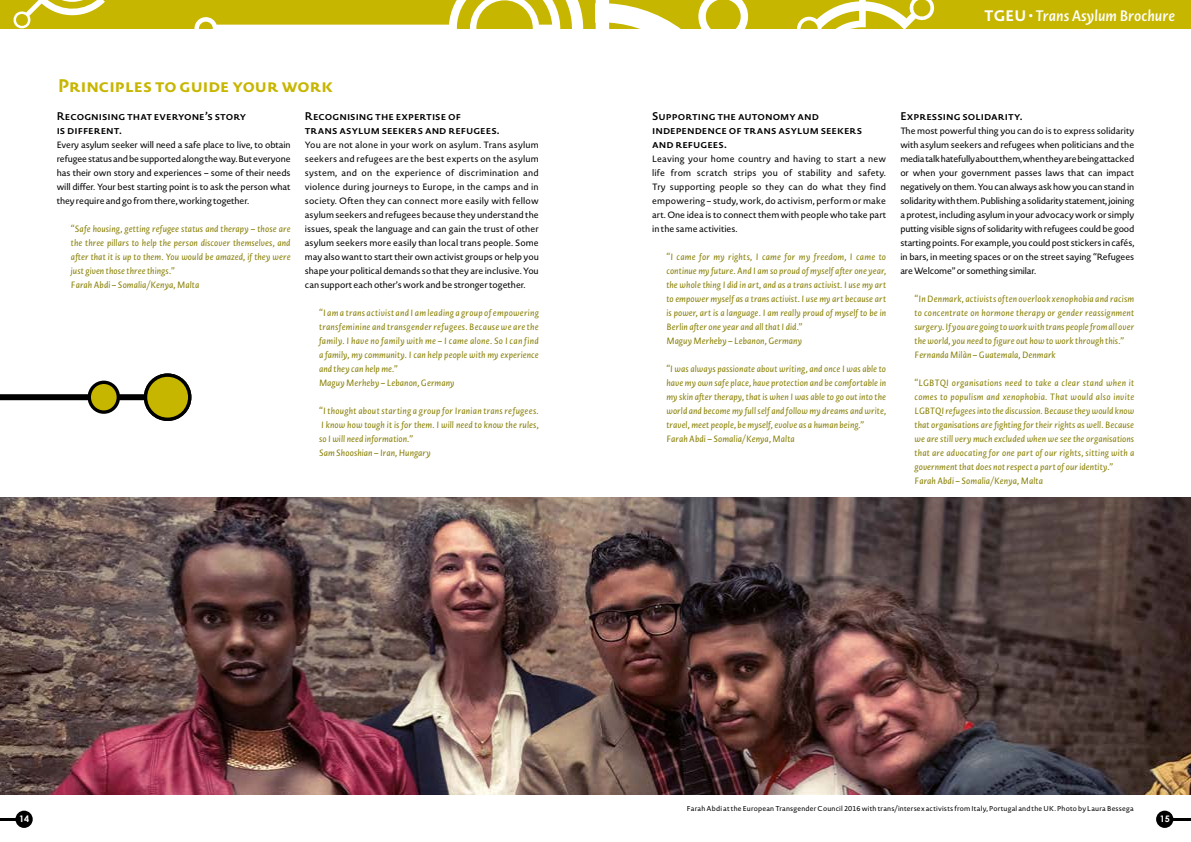
<style>
.page{position:relative;width:1191px;height:842px;background:#fff}
.page>*{position:absolute;margin:0;border:0;box-sizing:border-box;transform-origin:0 0}
.t1{font:700 18px "Novel Sans Pro";color:#c7b600}
.t2{font:italic 600 15px "Novel Sans Pro";color:#fff}
.t3{font:600 11px/14px "Novel Sans Pro";color:#000}
.t4{font:italic 9px/14px "Novel Sans Pro";letter-spacing:.01em;color:#877e00}
.t5{font:9px/14px "Novel Sans Pro";letter-spacing:-.01em;color:#000;text-align:justify}
.t6{font:700 9px "Century Gothic";color:#fff}
.t7{font:7px "Novel Sans Pro";letter-spacing:.025em;color:#000}
.s1{font-weight:700;font-style:normal}
</style>
<div class="page">
<div style="left:0;top:0;width:595px;height:29px;background:#c7b600"></div>
<div style="left:595px;top:0;width:596px;height:29px;background:#c7b600"></div>
<svg style="left:13px;top:0;width:92px;height:29px"></svg>
<svg style="left:797px;top:0;width:138px;height:29px"></svg>
<svg style="left:194px;top:0;width:555px;height:29px"></svg>
<div style="left:15px;top:811px;width:18px;height:17px;background:#000;border-radius:50%"></div>
<svg style="left:0;top:818px;width:15px;height:2px"></svg>
<hr style="left:1171px;top:818px;width:20px;height:2px;background:#000">
<div style="left:1156px;top:811px;width:17px;height:17px;background:#000;border-radius:50%"></div>
<img style="left:0;top:497px;width:1191px;height:297px">
<div style="left:0;top:394px;width:168px;height:6px;background:#000"></div>
<div style="left:145px;top:375px;width:45px;height:44px;background:#c7b600;border-radius:50%"></div>
<div style="left:144px;top:373px;width:47px;height:48px;border:3px solid #000;border-radius:50%"></div>
<div style="left:89px;top:382px;width:29px;height:30px;background:#c7b600;border-radius:50%"></div>
<div style="left:88px;top:381px;width:32px;height:33px;border:3px solid #000;border-radius:50%"></div>
<h1 class="t1" style="left:58px;top:72px;width:276px">Principles to guide your work</h1>
<p class="t3" style="left:57px;top:109px;width:191px">Recognising that everyone’s story is different.</p>
<p class="t5" style="left:57px;top:138px;width:235px">Every asylum seeker will need a safe place to live, to obtain refugee status and be supported along the way. But everyone has their own story and experiences – some of their needs will differ. Your best starting point is to ask the person what they require and go from there, working together.</p>
<p class="t4" style="left:71px;top:222px;width:221px">“Safe housing, getting refugee status and therapy – those are the three pillars to help the person discover themselves, and after that it is up to them. You would be amazed, if they were just given those three things.”<br>Farah Abdi – Somalia/Kenya, Malta</p>
<p class="t3" style="left:305px;top:109px;width:196px">Recognising the expertise of<br>trans asylum seekers and refugees.</p>
<p class="t5" style="left:305px;top:138px;width:235px">You are not alone in your work on asylum. Trans asylum seekers and refugees are the best experts on the asylum system, and on the experience of discrimination and violence during journeys to Europe, in the camps and in society. Often they can connect more easily with fellow asylum seekers and refugees because they understand the issues, speak the language and can gain the trust of other asylum seekers more easily than local trans people. Some may also want to start their own activist groups or help you shape your political demands so that they are inclusive. You can support each other’s work and be stronger together.</p>
<p class="t4" style="left:319px;top:306px;width:221px">“I am a trans activist and I am leading a group of empowering transfeminine and transgender refugees. Because we are the family. I have no family with me – I came alone. So I can find a family, my community. I can help people with my experience and they can help me.”<br>Maguy Merheby – Lebanon, Germany</p>
<p class="t4" style="left:319px;top:404px;width:221px">“I thought about starting a group for Iranian trans refugees.<br>I know how tough it is for them. I will need to know the rules, so I will need information.”<br>Sam Shooshian – Iran, Hungary</p>
<h2 class="t2" style="left:984px;top:5px;width:192px"><span class="s1">TGEU •</span> Trans Asylum Brochure</h2>
<p class="t3" style="left:652px;top:109px;width:211px">Supporting the autonomy and independence of trans asylum seekers and refugees.</p>
<p class="t5" style="left:652px;top:152px;width:235px">Leaving your home country and having to start a new life from scratch strips you of stability and safety.<br>Try supporting people so they can do what they find empowering – study, work, do activism, perform or make art. One idea is to connect them with people who take part in the same activities.</p>
<p class="t4" style="left:666px;top:250px;width:221px">“I came for my rights, I came for my freedom, I came to continue my future. And I am so proud of myself after one year, the whole thing I did in art, and as a trans activist. I use my art to empower myself as a trans activist. I use my art because art is power, art is a language. I am really proud of myself to be in Berlin after one year and all that I did.”<br>Maguy Merheby – Lebanon, Germany</p>
<p class="t4" style="left:666px;top:362px;width:221px">“I was always passionate about writing, and once I was able to have my own safe place, have protection and be comfortable in my skin after therapy, that is when I was able to go out into the world and become my full self and follow my dreams and write, travel, meet people, be myself, evolve as a human being.” Farah Abdi – Somalia/Kenya, Malta</p>
<p class="t3" style="left:900px;top:109px;width:124px">Expressing solidarity.</p>
<p class="t5" style="left:900px;top:124px;width:235px">The most powerful thing you can do is to express solidarity with asylum seekers and refugees when politicians and the media talk hatefully about them, when they are being attacked or when your government passes laws that can impact negatively on them. You can always ask how you can stand in solidarity with them. Publishing a solidarity statement, joining a protest, including asylum in your advocacy work or simply putting visible signs of solidarity with refugees could be good starting points. For example, you could post stickers in cafés, in bars, in meeting spaces or on the street saying “Refugees are Welcome” or something similar.</p>
<p class="t4" style="left:914px;top:292px;width:221px">“In Denmark, activists often overlook xenophobia and racism to concentrate on hormone therapy or gender reassignment surgery. If you are going to work with trans people from all over the world, you need to figure out how to work through this.” Fernanda Milàn – Guatemala, Denmark</p>
<p class="t4" style="left:914px;top:376px;width:221px">“LGBTQI organisations need to take a clear stand when it comes to populism and xenophobia. That would also invite LGBTQI refugees into the discussion. Because they would know that organisations are fighting for their rights as well. Because we are still very much excluded when we see the organisations that are advocating for one part of our rights, sitting with a government that does not respect a part of our identity.” Farah Abdi – Somalia/Kenya, Malta</p>
<p class="t7" style="left:687px;top:803px;width:448px">Farah Abdi at the European Transgender Council 2016 with trans/intersex activists from Italy, Portugal and the UK. Photo by Laura Bessega</p>
<p class="t6" style="left:19px;top:813px;width:12px">14</p>
<p class="t6" style="left:1159px;top:813px;width:12px">15</p>
</div>
